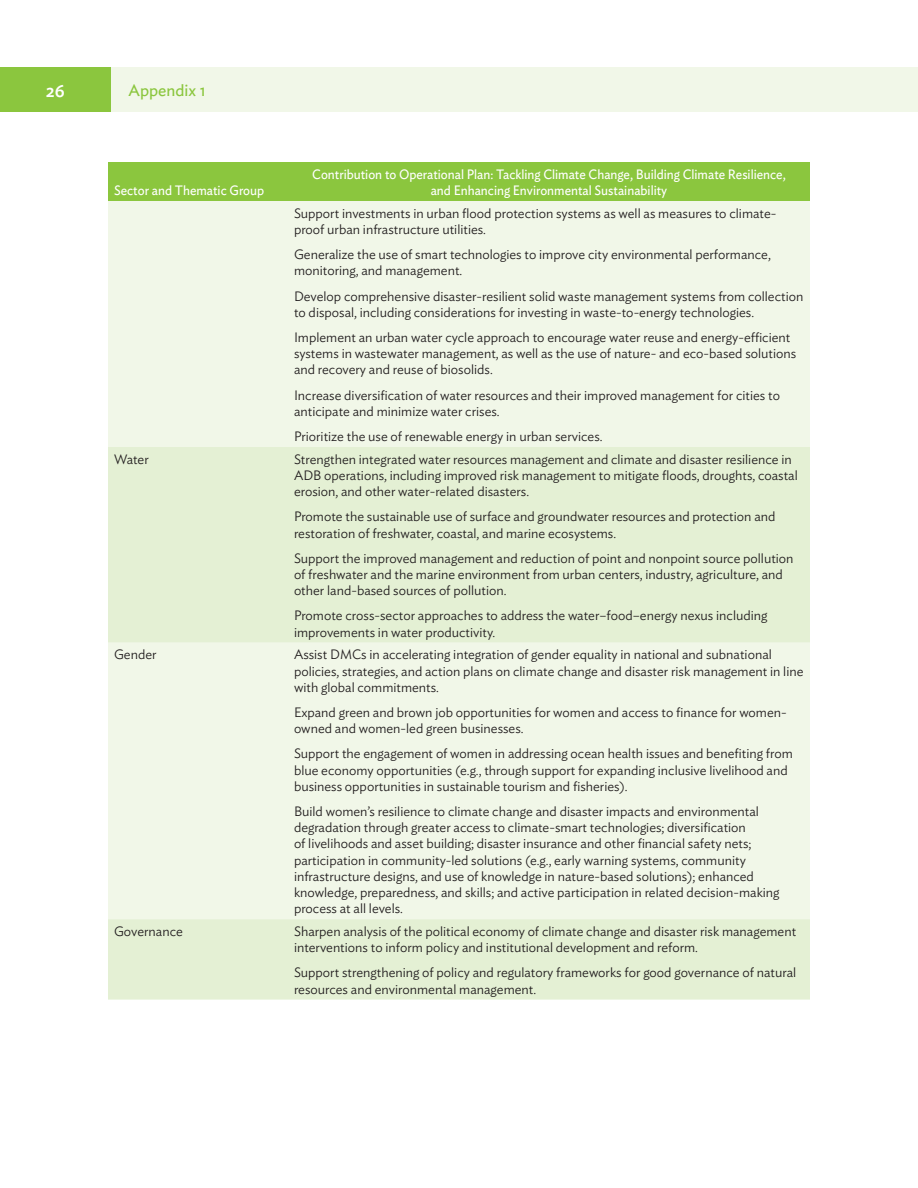
<style>
.page{position:relative;width:918px;height:1188px;background:#fff}
.page>*{position:absolute;margin:0;border:0;box-sizing:border-box;transform-origin:0 0}
.t1{font:500 18px "Ideal Sans";color:#fff}
.t2{font:16.5px "Ideal Sans";color:#8bc63e}
.t3{font:300 13.5px/16.2px "Ideal Sans";color:#231f20}
.t4{font:13.5px/16.2px "Ideal Sans";color:#fff;text-align:center;scale:.95 1}
</style>
<div class="page">
<div style="left:111px;top:67px;width:807px;height:45px;background:#f1f7e8"></div>
<div style="left:0;top:67px;width:111px;height:45px;background:#8bc63e"></div>
<div style="left:108px;top:162px;width:702px;height:39px;background:#8bc63e"></div>
<div style="left:108px;top:201px;width:702px;height:246px;background:#f1f7e8"></div>
<svg style="left:108px;top:447px;width:702px;height:553px;fill:#eef6e5"></svg>
<h1 class="t1" style="left:46px;top:77px;width:20px">26</h1>
<p class="t2" style="left:129px;top:78px;width:79px">Appendix 1</p>
<p class="t4" style="left:114px;top:181px;width:160px">Sector and Thematic Group</p>
<p class="t4" style="left:312px;top:165px;width:500px">Contribution to Operational Plan: Tackling Climate Change, Building Climate Resilience, and Enhancing Environmental Sustainability</p>
<p class="t3" style="left:294px;top:204px;width:484px">Support investments in urban flood protection systems as well as measures to climate&shy;proof urban infrastructure utilities.</p>
<p class="t3" style="left:294px;top:245px;width:478px">Generalize the use of smart technologies to improve city environmental performance, monitoring, and management.</p>
<p class="t3" style="left:294px;top:287px;width:511px">Develop comprehensive disaster-resilient solid waste management systems from collection to disposal, including considerations for investing in waste-to-energy technologies.</p>
<p class="t3" style="left:294px;top:328px;width:504px">Implement an urban water cycle approach to encourage water reuse and energy-efficient systems in wastewater management, as well as the use of nature- and eco-based solutions and recovery and reuse of biosolids.</p>
<p class="t3" style="left:294px;top:386px;width:488px">Increase diversification of water resources and their improved management for cities to anticipate and minimize water crises.</p>
<p class="t3" style="left:294px;top:427px;width:310px">Prioritize the use of renewable energy in urban services.</p>
<p class="t3" style="left:114px;top:450px;width:36px">Water</p>
<p class="t3" style="left:294px;top:450px;width:505px">Strengthen integrated water resources management and climate and disaster resilience in<br>ADB operations, including improved risk management to mitigate floods, droughts, coastal erosion, and other water-related disasters.</p>
<p class="t3" style="left:294px;top:507px;width:483px">Promote the sustainable use of surface and groundwater resources and protection and restoration of freshwater, coastal, and marine ecosystems.</p>
<p class="t3" style="left:294px;top:549px;width:501px">Support the improved management and reduction of point and nonpoint source pollution of freshwater and the marine environment from urban centers, industry, agriculture, and other land-based sources of pollution.</p>
<p class="t3" style="left:294px;top:606px;width:475px">Promote cross-sector approaches to address the water–food–energy nexus including improvements in water productivity.</p>
<p class="t3" style="left:114px;top:645px;width:44px">Gender</p>
<p class="t3" style="left:294px;top:645px;width:511px">Assist DMCs in accelerating integration of gender equality in national and subnational policies, strategies, and action plans on climate change and disaster risk management in line with global commitments.</p>
<p class="t3" style="left:294px;top:703px;width:494px">Expand green and brown job opportunities for women and access to finance for women&shy;owned and women-led green businesses.</p>
<p class="t3" style="left:294px;top:744px;width:500px">Support the engagement of women in addressing ocean health issues and benefiting from blue economy opportunities (e.g., through support for expanding inclusive livelihood and business opportunities in sustainable tourism and fisheries).</p>
<p class="t3" style="left:294px;top:802px;width:487px">Build women’s resilience to climate change and disaster impacts and environmental degradation through greater access to climate-smart technologies; diversification<br>of livelihoods and asset building; disaster insurance and other financial safety nets; participation in community-led solutions (e.g., early warning systems, community infrastructure designs, and use of knowledge in nature-based solutions); enhanced knowledge, preparedness, and skills; and active participation in related decision-making process at all levels.</p>
<p class="t3" style="left:114px;top:922px;width:70px">Governance</p>
<p class="t3" style="left:294px;top:922px;width:504px">Sharpen analysis of the political economy of climate change and disaster risk management interventions to inform policy and institutional development and reform.</p>
<p class="t3" style="left:294px;top:964px;width:504px">Support strengthening of policy and regulatory frameworks for good governance of natural resources and environmental management.</p>
</div>
